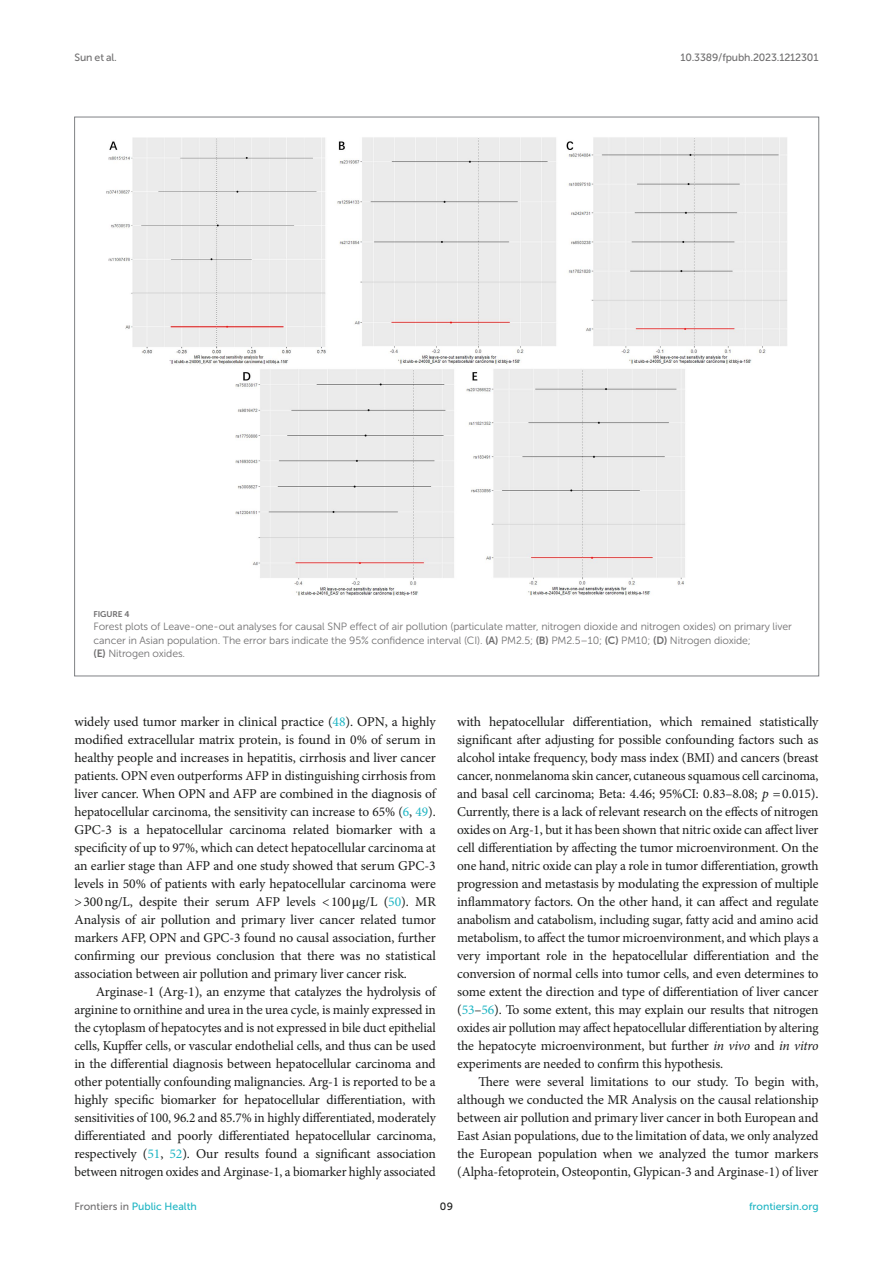
<style>
.page{position:relative;width:893px;height:1263px;background:#fff}
.page>*{position:absolute;margin:0;border:0;box-sizing:border-box;transform-origin:0 0}
.TEXT{font:13.5px/18px "Minion Pro";letter-spacing:-.01em;color:#1b1c1b;text-align:justify}
.FIG_LEG{font:10.5px/13.5px "Museo Sans 300";letter-spacing:-.01em;color:#706f70}
.t1{font:10.5px "Museo Sans 500";color:#1db5c3}
.t2{font:10.5px "Museo Sans 500";letter-spacing:-.015em;color:#706f70}
.t3{font:10.5px "Museo Sans 500";color:#1b1c1b}
.FIG_HD{font:8.25px "Museo Sans 700";letter-spacing:-.01em;color:#706f70}
.s1{font-family:"Museo Sans 700"}
.s2{color:#1db5c3}
.s3{font-family:"STIX General"}
.s4{font-style:italic}
.s5{color:#706f70}
</style>
<div class="page">
<img style="left:106px;top:137px;width:681px;height:459px">
<p class="t2" style="left:74px;top:51px;width:44px">Sun et al.</p>
<p class="t2" style="left:680px;top:51px;width:140px">10.3389/fpubh.2023.1212301</p>
<p class="FIG_HD" style="left:94px;top:609px;width:37px">FIGURE 4</p>
<p class="FIG_LEG" style="left:94px;top:620px;width:700px">Forest plots of Leave-one-out analyses for causal SNP effect of air pollution (particulate matter, nitrogen dioxide and nitrogen oxides) on primary liver cancer in Asian population. The error bars indicate the 95% confidence interval (CI). <span class="s1">(A)</span> PM2.5; <span class="s1">(B)</span> PM2.5–10; <span class="s1">(C)</span> PM10; <span class="s1">(D)</span> Nitrogen dioxide;<br><span class="s1">(E)</span> Nitrogen oxides.</p>
<p class="TEXT" style="left:74px;top:713px;width:363px">widely used tumor marker in clinical practice (<span class="s2">48</span>). OPN, a highly modified extracellular matrix protein, is found in 0% of serum in healthy people and increases in hepatitis, cirrhosis and liver cancer patients. OPN even outperforms AFP in distinguishing cirrhosis from liver cancer. When OPN and AFP are combined in the diagnosis of hepatocellular carcinoma, the sensitivity can increase to 65% (<span class="s2">6</span>, <span class="s2">49</span>).<br>GPC-3 is a hepatocellular carcinoma related biomarker with a specificity of up to 97%, which can detect hepatocellular carcinoma at an earlier stage than AFP and one study showed that serum GPC-3 levels in 50% of patients with early hepatocellular carcinoma were &gt;300ng/L, despite their serum AFP levels &lt;100<span class="s3">μ</span>g/L (<span class="s2">50</span>). MR Analysis of air pollution and primary liver cancer related tumor markers AFP, OPN and GPC-3 found no causal association, further confirming our previous conclusion that there was no statistical association between air pollution and primary liver cancer risk.</p>
<p class="TEXT" style="left:74px;top:983px;width:363px;text-indent:21px">Arginase-1 (Arg-1), an enzyme that catalyzes the hydrolysis of arginine to ornithine and urea in the urea cycle, is mainly expressed in the cytoplasm of hepatocytes and is not expressed in bile duct epithelial cells, Kupffer cells, or vascular endothelial cells, and thus can be used in the differential diagnosis between hepatocellular carcinoma and other potentially confounding malignancies. Arg-1 is reported to be a highly specific biomarker for hepatocellular differentiation, with sensitivities of 100, 96.2 and 85.7% in highly differentiated, moderately differentiated and poorly differentiated hepatocellular carcinoma, respectively (<span class="s2">51</span>, <span class="s2">52</span>). Our results found a significant association between nitrogen oxides and Arginase-1, a biomarker highly associated</p>
<p class="TEXT" style="left:457px;top:713px;width:363px">with hepatocellular differentiation, which remained statistically significant after adjusting for possible confounding factors such as alcohol intake frequency, body mass index (BMI) and cancers (breast cancer, nonmelanoma skin cancer, cutaneous squamous cell carcinoma, and basal cell carcinoma; Beta: 4.46; 95%CI: 0.83–8.08; <span class="s4">p</span> =0.015).<br>Currently, there is a lack of relevant research on the effects of nitrogen oxides on Arg-1, but it has been shown that nitric oxide can affect liver cell differentiation by affecting the tumor microenvironment. On the one hand, nitric oxide can play a role in tumor differentiation, growth progression and metastasis by modulating the expression of multiple inflammatory factors. On the other hand, it can affect and regulate anabolism and catabolism, including sugar, fatty acid and amino acid metabolism, to affect the tumor microenvironment, and which plays a very important role in the hepatocellular differentiation and the conversion of normal cells into tumor cells, and even determines to some extent the direction and type of differentiation of liver cancer (<span class="s2">53</span>–<span class="s2">56</span>). To some extent, this may explain our results that nitrogen oxides air pollution may affect hepatocellular differentiation by altering the hepatocyte microenvironment, but further <span class="s4">in vivo</span> and <span class="s4">in vitro </span>experiments are needed to confirm this hypothesis.</p>
<p class="TEXT" style="left:457px;top:1073px;width:363px;text-indent:21px">There were several limitations to our study. To begin with, although we conducted the MR Analysis on the causal relationship between air pollution and primary liver cancer in both European and East Asian populations, due to the limitation of data, we only analyzed the European population when we analyzed the tumor markers (Alpha-fetoprotein, Osteopontin, Glypican-3 and Arginase-1) of liver</p>
<p class="t1" style="left:74px;top:1200px;width:124px"><span class="s5">Frontiers in</span> Public Health</p>
<p class="t3" style="left:440px;top:1200px;width:15px">09</p>
<p class="t1" style="left:749px;top:1200px;width:71px">frontiersin.org</p>
</div>
